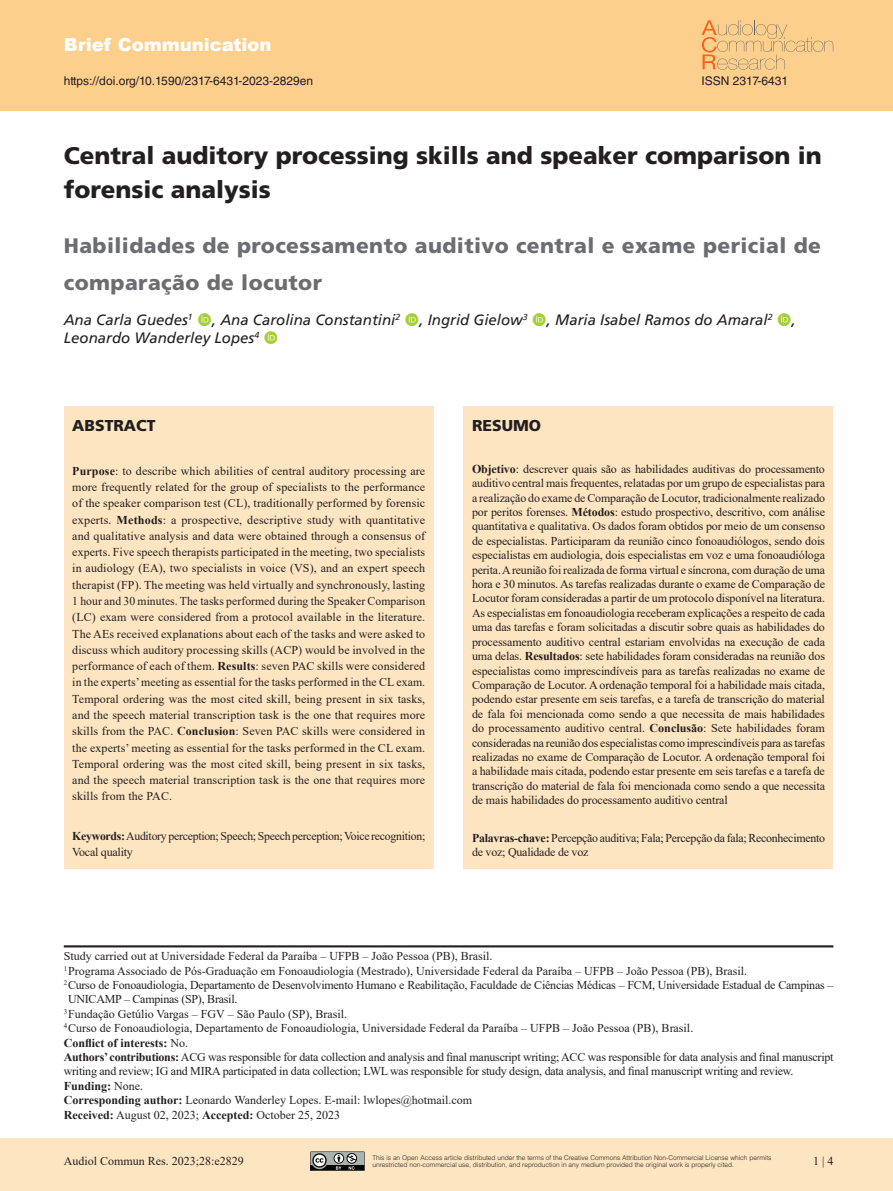
<style>
.page{position:relative;width:893px;height:1191px;background:#fff}
.page>*{position:absolute;margin:0;border:0;box-sizing:border-box;transform-origin:0 0}
.ArticleTitle{font:900 24px/34.5px "Frutiger LT Std";color:#231f20}
.ArticleTitle-Trans1{font:900 21px/37.5px "Frutiger LT Std";letter-spacing:.02em;color:#6c6d70}
.t1{font:900 18px "Arial";color:#fff}
.AbstractTitle{font:900 15.75px "Frutiger LT Std";color:#231f20}
.AbstractTitle-Trans1{font:900 15.75px "Frutiger LT Std";color:#231f20}
.Authors{font:italic 15px "Frutiger LT";color:#231f20}
.Abstract-Trans1{font:12px/14.4px "Times New Roman";letter-spacing:-.01em;color:#231f20;text-align:justify}
.Abstract{font:12px/16.4px "Times New Roman";letter-spacing:.01em;color:#231f20;text-align:justify}
.fnAuthor-notesContri{font:12px/14.4px "Times New Roman";letter-spacing:-.02em;color:#231f20}
.Affiliations{font:12px "Times New Roman";color:#231f20}
.Affiliations-2{font:12px/14.4px "Times New Roman";letter-spacing:-.02em;color:#231f20}
.Keywords-Trans1{font:12px/14.4px "Times New Roman";letter-spacing:-.02em;color:#231f20}
.Keywords{font:12px/16.4px "Times New Roman";letter-spacing:-.02em;color:#231f20}
.fnArticleOther{font:12px "Times New Roman";color:#231f20}
.Correspondence{font:12px "Times New Roman";color:#231f20}
.t2{font:12px "Helvetica LT Std";color:#231f20}
.History{font:12px "Times New Roman";color:#231f20}
.fnConflict{font:700 12px "Times New Roman";color:#231f20}
.fnSupported-by{font:700 12px "Times New Roman";color:#231f20}
.t3{font:300 6.6px/7.9px "Helvetica LT Std";color:#231f20}
.s1{font-weight:700}
.s2{font-weight:400}
</style>
<div class="page">
<div style="left:0;top:0;width:893px;height:111px;background:#fdcf8c"></div>
<svg style="left:702px;top:20px;width:131px;height:50px"></svg>
<div style="left:0;top:1138px;width:893px;height:53px;background:#fee5c1"></div>
<svg style="left:310px;top:1151px;width:55px;height:20px"></svg>
<div style="left:64px;top:406px;width:370px;height:463px;background:#fee5c1"></div>
<div style="left:463px;top:406px;width:370px;height:463px;background:#fee5c1"></div>
<hr style="left:64px;top:945px;width:769px;height:2px;background:#231f20">
<h3 class="t1" style="left:64px;top:32px;width:209px">Brief Communication</h3>
<p class="t2" style="left:64px;top:74px;width:251px">https://doi.org/10.1590/2317-6431-2023-2829en</p>
<p class="t2" style="left:701px;top:74px;width:88px">ISSN 2317-6431</p>
<p class="ArticleTitle" style="left:64px;top:138px;width:760px">Central auditory processing skills and speaker comparison in forensic analysis</p>
<p class="ArticleTitle-Trans1" style="left:64px;top:226px;width:759px">Habilidades de processamento auditivo central e exame pericial de comparação de locutor</p>
<p class="Authors" style="left:64px;top:311px;width:131px">Ana Carla Guedes<sup>1</sup></p>
<p class="Authors" style="left:212px;top:311px;width:190px">, Ana Carolina Constantini<sup>2</sup></p>
<p class="Authors" style="left:419px;top:311px;width:110px">, Ingrid Gielow<sup>3</sup></p>
<p class="Authors" style="left:547px;top:311px;width:227px">, Maria Isabel Ramos do Amaral<sup>2</sup></p>
<p class="Authors" style="left:792px;top:311px;width:6px">,</p>
<p class="Authors" style="left:64px;top:329px;width:197px">Leonardo Wanderley Lopes<sup>4</sup></p>
<p class="AbstractTitle" style="left:72px;top:416px;width:85px">ABSTRACT</p>
<p class="Abstract" style="left:72px;top:462px;width:354px"><span class="s1">Purpose</span>: to describe which abilities of central auditory processing are more frequently related for the group of specialists to the performance of the speaker comparison test (CL), traditionally performed by forensic experts. <span class="s1">Methods</span>: a prospective, descriptive study with quantitative and qualitative analysis and data were obtained through a consensus of experts. Five speech therapists participated in the meeting, two specialists in audiology (EA), two specialists in voice (VS), and an expert speech therapist (FP). The meeting was held virtually and synchronously, lasting 1 hour and 30 minutes. The tasks performed during the Speaker Comparison (LC) exam were considered from a protocol available in the literature.<br>The AEs received explanations about each of the tasks and were asked to discuss which auditory processing skills (ACP) would be involved in the performance of each of them. <span class="s1">Results</span>: seven PAC skills were considered in the experts’ meeting as essential for the tasks performed in the CL exam.<br>Temporal ordering was the most cited skill, being present in six tasks, and the speech material transcription task is the one that requires more skills from the PAC. <span class="s1">Conclusion</span>: Seven PAC skills were considered in the experts’ meeting as essential for the tasks performed in the CL exam.<br>Temporal ordering was the most cited skill, being present in six tasks, and the speech material transcription task is the one that requires more skills from the PAC.</p>
<p class="Keywords" style="left:72px;top:827px;width:355px"><span class="s1">Keywords:</span> Auditory perception; Speech; Speech perception; Voice recognition;<br>Vocal quality</p>
<p class="AbstractTitle-Trans1" style="left:472px;top:416px;width:71px">RESUMO</p>
<p class="Abstract-Trans1" style="left:472px;top:461px;width:355px"><span class="s1">Objetivo</span>: descrever quais são as habilidades auditivas do processamento auditivo central mais frequentes, relatadas por um grupo de especialistas para a realização do exame de Comparação de Locutor, tradicionalmente realizado por peritos forenses. <span class="s1">Métodos</span>: estudo prospectivo, descritivo, com análise quantitativa e qualitativa. Os dados foram obtidos por meio de um consenso de especialistas. Participaram da reunião cinco fonoaudiólogos, sendo dois especialistas em audiologia, dois especialistas em voz e uma fonoaudióloga perita. A reunião foi realizada de forma virtual e síncrona, com duração de uma hora e 30 minutos. As tarefas realizadas durante o exame de Comparação de Locutor foram consideradas a partir de um protocolo disponível na literatura.<br>As especialistas em fonoaudiologia receberam explicações a respeito de cada uma das tarefas e foram solicitadas a discutir sobre quais as habilidades do processamento auditivo central estariam envolvidas na execução de cada uma delas. <span class="s1">Resultados</span>: sete habilidades foram consideradas na reunião dos especialistas como imprescindíveis para as tarefas realizadas no exame de Comparação de Locutor. A ordenação temporal foi a habilidade mais citada, podendo estar presente em seis tarefas, e a tarefa de transcrição do material de fala foi mencionada como sendo a que necessita de mais habilidades do processamento auditivo central. <span class="s1">Conclusão</span>: Sete habilidades foram consideradas na reunião dos especialistas como imprescindíveis para as tarefas realizadas no exame de Comparação de Locutor. A ordenação temporal foi a habilidade mais citada, podendo estar presente em seis tarefas e a tarefa de transcrição do material de fala foi mencionada como sendo a que necessita de mais habilidades do processamento auditivo central</p>
<p class="Keywords-Trans1" style="left:472px;top:830px;width:355px"><span class="s1">Palavras-chave:</span> Percepção auditiva; Fala; Percepção da fala; Reconhecimento de voz; Qualidade de voz</p>
<p class="fnArticleOther" style="left:64px;top:947px;width:430px">Study carried out at Universidade Federal da Paraíba – UFPB – João Pessoa (PB), Brasil.</p>
<p class="Affiliations" style="left:64px;top:962px;width:685px"><sup>1</sup>Programa Associado de Pós-Graduação em Fonoaudiologia (Mestrado), Universidade Federal da Paraíba – UFPB – João Pessoa (PB), Brasil.</p>
<p class="Affiliations-2" style="left:68px;top:977px;width:767px;text-indent:-4px"><sup>2</sup>Curso de Fonoaudiologia, Departamento de Desenvolvimento Humano e Reabilitação, Faculdade de Ciências Médicas – FCM, Universidade Estadual de Campinas –<br>UNICAMP – Campinas (SP), Brasil.</p>
<p class="Affiliations" style="left:64px;top:1005px;width:285px"><sup>3</sup>Fundação Getúlio Vargas – FGV – São Paulo (SP), Brasil.</p>
<p class="Affiliations" style="left:64px;top:1019px;width:631px"><sup>4</sup>Curso de Fonoaudiologia, Departamento de Fonoaudiologia, Universidade Federal da Paraíba – UFPB – João Pessoa (PB), Brasil.</p>
<p class="fnConflict" style="left:64px;top:1034px;width:126px">Conflict of interests: <span class="s2">No.</span></p>
<p class="fnAuthor-notesContri" style="left:64px;top:1049px;width:771px"><span class="s1">Authors’ contributions:</span> ACG was responsible for data collection and analysis and final manuscript writing; ACC was responsible for data analysis and final manuscript writing and review; IG and MIRA participated in data collection; LWL was responsible for study design, data analysis, and final manuscript writing and review.</p>
<p class="fnSupported-by" style="left:64px;top:1077px;width:81px">Funding: <span class="s2">None.</span></p>
<p class="Correspondence" style="left:64px;top:1091px;width:410px"><span class="s1">Corresponding author:</span> Leonardo Wanderley Lopes. E-mail: lwlopes@hotmail.com</p>
<p class="History" style="left:64px;top:1106px;width:278px"><span class="s1">Received:</span> August 02, 2023; <span class="s1">Accepted:</span> October 25, 2023</p>
<p class="t3" style="left:372px;top:1153px;width:400px">This is an Open Access article distributed under the terms of the Creative Commons Attribution Non-Commercial License which permits unrestricted non-commercial use, distribution, and reproduction in any medium provided the original work is properly cited.</p>
<p class="Abstract-Trans1" style="left:64px;top:1153px;width:182px">Audiol Commun Res. 2023;28:e2829</p>
<p class="Abstract-Trans1" style="left:813px;top:1153px;width:22px">1 | 4</p>
</div>
